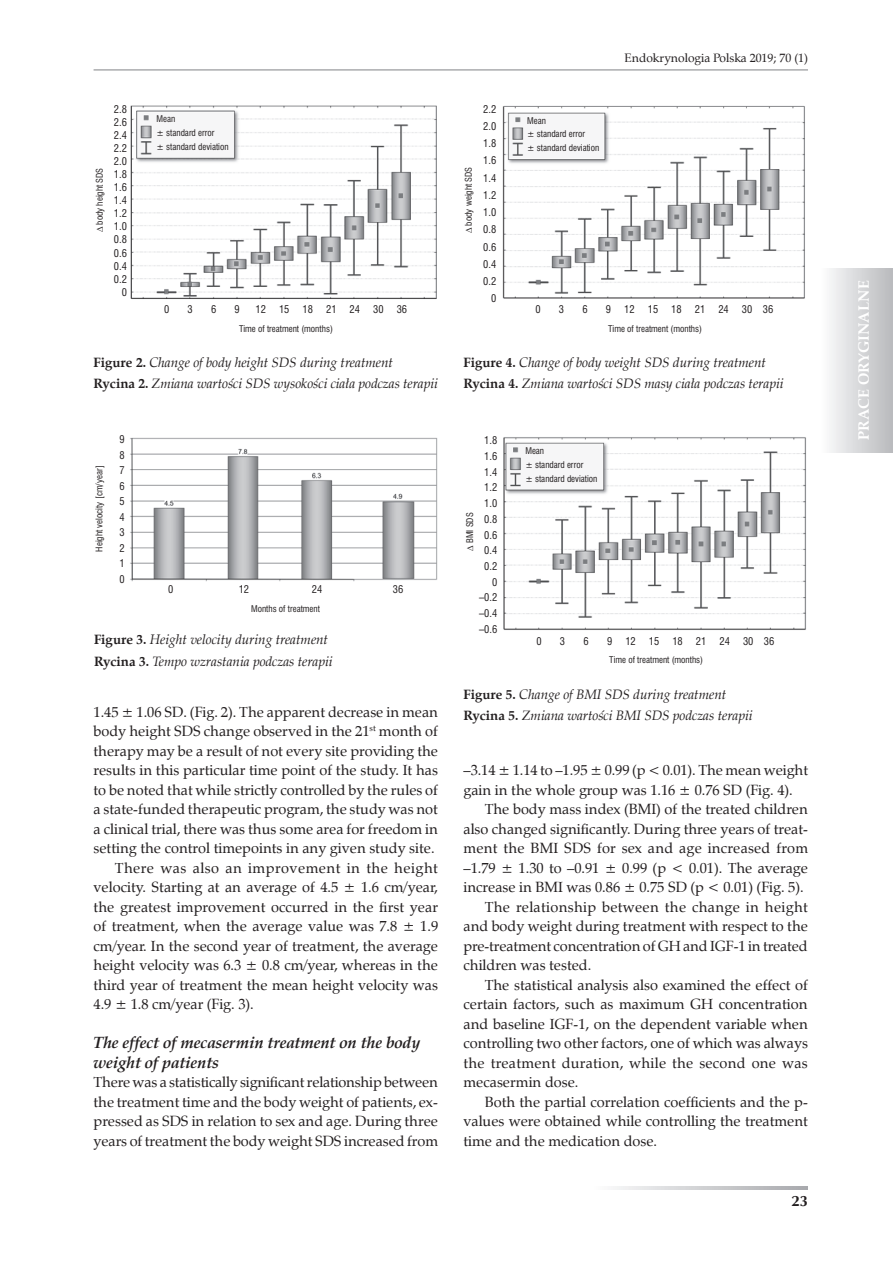
<style>
.page{position:relative;width:893px;height:1263px;background:#fff}
.page>*{position:absolute;margin:0;border:0;box-sizing:border-box;transform-origin:0 0}
.t1{font:italic 700 16.2px/19.5px "Zapf Calligr EU";color:#231f20}
.t2{font:700 15px "Zapf Calligr EU";color:#fff}
.t3{font:700 15px "Zapf Humnst EU";color:#231f20}
.t4{font:14.55px/19.5px "Zapf Calligr EU";color:#231f20;text-align:justify}
.t5{font:14.55px "Zapf Calligr EU";letter-spacing:.02em;color:#231f20}
.t6{font:14.55px "Zapf Calligr EU";letter-spacing:.03em;color:#231f20}
.t7{font:italic 13.5px/21.1px "Zapf Calligr EU";color:#231f20}
.t8{font:12px "Zapf Calligr EU";color:#231f20}
.t9{font:10.5px/13px "Swis 721 Cn EU";color:#231f20;text-align:right}
.t10{font:9px/13.8px "Swis 721 Cn EU";color:#231f20}
.s1{font-weight:700;font-style:normal}
</style>
<div class="page">
<svg style="left:615px;top:1186px;width:192px;height:3px"></svg>
<hr style="left:94px;top:70px;width:714px;height:1px;background:#808285">
<div style="left:821px;top:269px;width:72px;height:183px;background:linear-gradient(to right,#fcfdfd,#b9bbbd)"></div>
<img style="left:130px;top:105px;width:307px;height:194px">
<div style="left:154px;top:115px;width:78px;height:40px;background:#f6f6f7"></div>
<img style="left:130px;top:437px;width:307px;height:144px">
<img style="left:502px;top:105px;width:303px;height:194px">
<div style="left:524px;top:116px;width:79px;height:40px;background:#f6f6f7"></div>
<img style="left:503px;top:437px;width:303px;height:193px">
<div style="left:523px;top:446px;width:78px;height:41px;background:#f6f6f7"></div>
<p class="t10" style="left:93px;top:225px;width:59px;rotate:-90deg">body height SDS</p>
<p class="t9" style="left:114px;top:102px;width:15px">2.8<br>2.6<br>2.4<br>2.2<br>2.0<br>1.8<br>1.6<br>1.4<br>1.2<br>1.0<br>0.8<br>0.6<br>0.4<br>0.2<br>0</p>
<p class="t10" style="left:157px;top:112px;width:74px">Mean<br>± standard error<br>± standard deviation</p>
<p class="t9" style="left:164px;top:303px;width:7px">0</p>
<p class="t9" style="left:188px;top:303px;width:7px">3</p>
<p class="t9" style="left:211px;top:303px;width:7px">6</p>
<p class="t9" style="left:235px;top:303px;width:7px">9</p>
<p class="t9" style="left:256px;top:303px;width:153px">12 15 18 21 24 30 36</p>
<p class="t10" style="left:239px;top:322px;width:95px">Time of treatment (months)</p>
<p class="t7" style="left:94px;top:352px;width:346px"><span class="s1">Figure 2.</span> Change of body height SDS during treatment<br><span class="s1">Rycina 2.</span> Zmiana wartości SDS wysokości ciała podczas terapii</p>
<p class="t10" style="left:92px;top:551px;width:87px;rotate:-90deg">Height velocity [cm/year]</p>
<p class="t9" style="left:120px;top:432px;width:7px;line-height:15.5px;text-align:justify">9<br>8<br>7<br>6<br>5<br>4<br>3<br>2<br>1<br>0</p>
<p class="t9" style="left:168px;top:583px;width:7px">0</p>
<p class="t9" style="left:239px;top:583px;width:12px">12</p>
<p class="t9" style="left:312px;top:583px;width:12px">24</p>
<p class="t9" style="left:393px;top:583px;width:12px">36</p>
<p class="t10" style="left:251px;top:602px;width:70px">Months of treatment</p>
<p class="t7" style="left:94px;top:629px;width:240px"><span class="s1">Figure 3.</span> Height velocity during treatment<br><span class="s1">Rycina 3.</span> Tempo wzrastania podczas terapii</p>
<p class="t4" style="left:94px;top:702px;width:346px">1.45 ± 1.06 SD. (Fig. 2). The apparent decrease in mean</p>
<p class="t4" style="left:94px;top:722px;width:346px">body height SDS change observed in the 21<sup>st</sup> month of</p>
<p class="t4" style="left:94px;top:741px;width:346px">therapy may be a result of not every site providing the</p>
<p class="t4" style="left:94px;top:761px;width:346px">results in this particular time point of the study. It has</p>
<p class="t4" style="left:94px;top:780px;width:346px">to be noted that while strictly controlled by the rules of</p>
<p class="t4" style="left:94px;top:800px;width:346px">a state-funded therapeutic program, the study was not</p>
<p class="t4" style="left:94px;top:819px;width:346px">a clinical trial, there was thus some area for freedom in</p>
<p class="t4" style="left:94px;top:839px;width:343px">setting the control timepoints in any given study site.</p>
<p class="t6" style="left:115px;top:859px;width:325px">There was also an improvement in the height</p>
<p class="t4" style="left:94px;top:878px;width:346px">velocity. Starting at an average of 4.5 ± 1.6 cm/year,</p>
<p class="t4" style="left:94px;top:897px;width:346px">the greatest improvement occurred in the first year</p>
<p class="t4" style="left:94px;top:917px;width:346px">of treatment, when the average value was 7.8 ± 1.9</p>
<p class="t4" style="left:94px;top:936px;width:346px">cm/year. In the second year of treatment, the average</p>
<p class="t4" style="left:94px;top:956px;width:346px">height velocity was 6.3 ± 0.8 cm/year, whereas in the</p>
<p class="t4" style="left:94px;top:975px;width:346px">third year of treatment the mean height velocity was</p>
<p class="t4" style="left:94px;top:995px;width:162px">4.9 ± 1.8 cm/year (Fig. 3).</p>
<p class="t1" style="left:94px;top:1034px;width:329px">The effect of mecasermin treatment on the body weight of patients</p>
<p class="t4" style="left:94px;top:1073px;width:346px">There was a statistically significant relationship between the treatment time and the body weight of patients, ex&shy;pressed as SDS in relation to sex and age. During three years of treatment the body weight SDS increased from</p>
<p class="t10" style="left:462px;top:226px;width:60px;rotate:-90deg">body weight SDS</p>
<p class="t9" style="left:483px;top:100px;width:15px;line-height:17.2px">2.2<br>2.0<br>1.8<br>1.6<br>1.4<br>1.2<br>1.0<br>0.8<br>0.6<br>0.4<br>0.2<br>0</p>
<p class="t10" style="left:527px;top:113px;width:74px">Mean<br>± standard error<br>± standard deviation</p>
<p class="t8" style="left:625px;top:50px;width:185px">Endokrynologia Polska 2019; 70 (1)</p>
<p class="t9" style="left:535px;top:303px;width:7px">0</p>
<p class="t9" style="left:559px;top:303px;width:7px">3</p>
<p class="t9" style="left:582px;top:303px;width:7px">6</p>
<p class="t9" style="left:606px;top:303px;width:169px">9 12 15 18 21 24 30 36</p>
<p class="t10" style="left:608px;top:322px;width:95px">Time of treatment (months)</p>
<p class="t7" style="left:463px;top:352px;width:321px"><span class="s1">Figure 4.</span> Change of body weight SDS during treatment<br><span class="s1">Rycina 4.</span> Zmiana wartości SDS masy ciała podczas terapii</p>
<p class="t9" style="left:479px;top:432px;width:20px;line-height:15.8px">1.8<br>1.6<br>1.4<br>1.2<br>1.0<br>0.8<br>0.6<br>0.4<br>0.2<br>0 –0.2 –0.4 –0.6</p>
<p class="t10" style="left:463px;top:543px;width:32px;rotate:-90deg">BMI SDS</p>
<p class="t10" style="left:525px;top:444px;width:74px">Mean<br>± standard error<br>± standard deviation</p>
<p class="t9" style="left:536px;top:634px;width:7px">0</p>
<p class="t9" style="left:560px;top:634px;width:7px">3</p>
<p class="t9" style="left:583px;top:634px;width:7px">6</p>
<p class="t9" style="left:607px;top:634px;width:169px">9 12 15 18 21 24 30 36</p>
<p class="t10" style="left:609px;top:653px;width:95px">Time of treatment (months)</p>
<p class="t7" style="left:463px;top:684px;width:291px"><span class="s1">Figure 5.</span> Change of BMI SDS during treatment<br><span class="s1">Rycina 5.</span> Zmiana wartości BMI SDS podczas terapii</p>
<p class="t4" style="left:463px;top:761px;width:346px">–3.14 ± 1.14 to –1.95 ± 0.99 (p &lt; 0.01). The mean weight gain in the whole group was 1.16 ± 0.76 SD (Fig. 4).</p>
<p class="t4" style="left:485px;top:800px;width:325px">The body mass index (BMI) of the treated children</p>
<p class="t4" style="left:463px;top:819px;width:346px">also changed significantly. During three years of treat-</p>
<p class="t4" style="left:463px;top:839px;width:346px">ment the BMI SDS for sex and age increased from</p>
<p class="t4" style="left:463px;top:858px;width:346px">–1.79 ± 1.30 to –0.91 ± 0.99 (p &lt; 0.01). The average</p>
<p class="t4" style="left:463px;top:878px;width:342px">increase in BMI was 0.86 ± 0.75 SD (p &lt; 0.01) (Fig. 5).</p>
<p class="t5" style="left:485px;top:898px;width:325px">The relationship between the change in height</p>
<p class="t4" style="left:463px;top:917px;width:346px">and body weight during treatment with respect to the</p>
<p class="t4" style="left:463px;top:936px;width:346px">pre-treatment concentration of GH and IGF-1 in treated</p>
<p class="t4" style="left:463px;top:956px;width:129px">children was tested.</p>
<p class="t4" style="left:485px;top:975px;width:325px">The statistical analysis also examined the effect of</p>
<p class="t4" style="left:463px;top:995px;width:346px">certain factors, such as maximum GH concentration</p>
<p class="t4" style="left:463px;top:1014px;width:346px">and baseline IGF-1, on the dependent variable when</p>
<p class="t4" style="left:463px;top:1034px;width:346px">controlling two other factors, one of which was always</p>
<p class="t5" style="left:463px;top:1053px;width:346px">the treatment duration, while the second one was</p>
<p class="t4" style="left:463px;top:1073px;width:116px">mecasermin dose.</p>
<p class="t4" style="left:485px;top:1092px;width:325px">Both the partial correlation coefficients and the p-</p>
<p class="t4" style="left:463px;top:1112px;width:346px">values were obtained while controlling the treatment</p>
<p class="t4" style="left:463px;top:1131px;width:195px">time and the medication dose.</p>
<p class="t3" style="left:791px;top:1191px;width:18px">23</p>
<p class="t2" style="left:854px;top:440px;width:161px;rotate:-90deg">PRACE ORYGINALNE</p>
</div>
